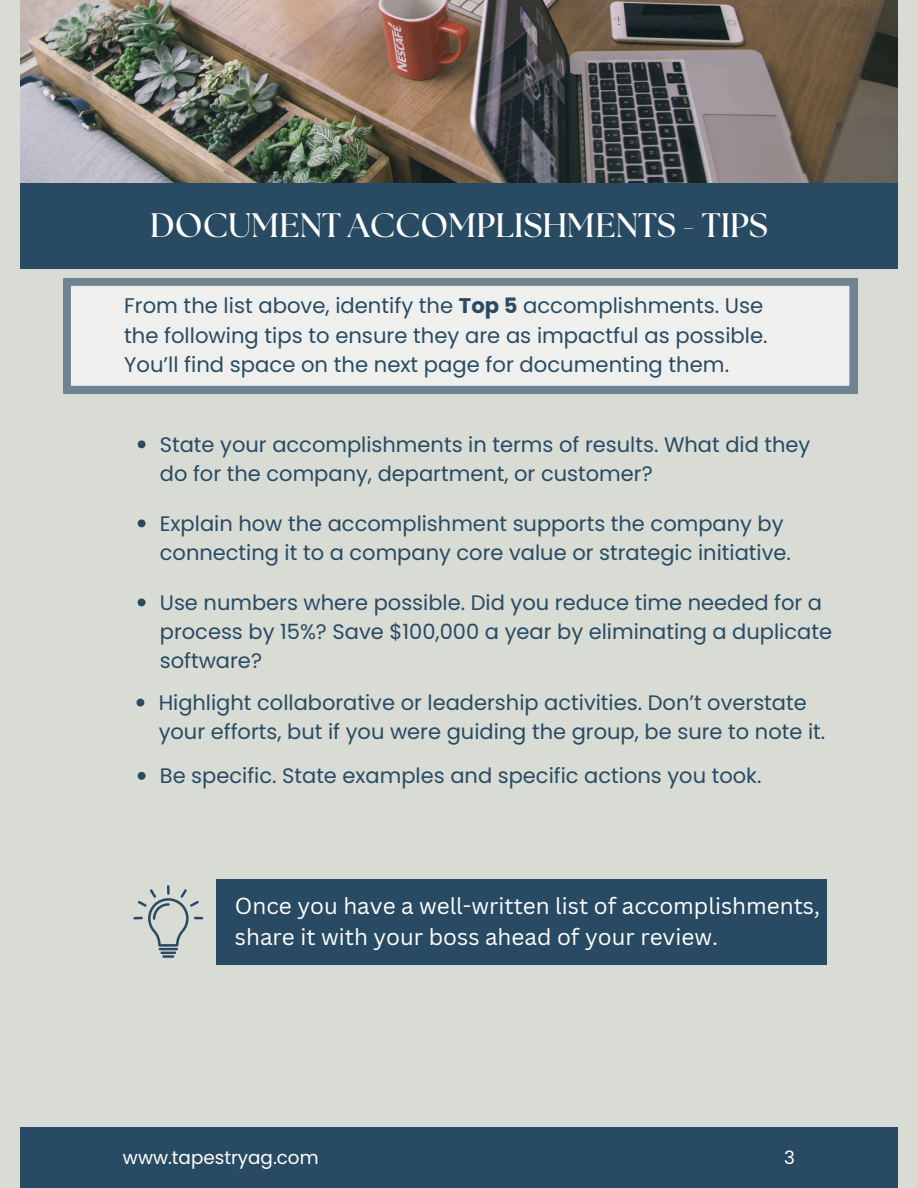
<style>
.page{position:relative;width:918px;height:1188px;background:#d9dbd5}
.page>*{position:absolute;margin:0;border:0;box-sizing:border-box;transform-origin:0 0}
.t1{font:700 33.9px "The Seasons";color:#fff}
.t2{font:22.5px/31.5px "Canva Sans";color:#fff}
.t3{font:21.15px/29.2px "Poppins";color:#284b63}
.t4{font:21px/29.2px "Poppins";color:#284b63}
.t5{font:18.3px "Poppins";color:#fff}
.s1{font-weight:700}
</style>
<div class="page">
<img style="left:20px;top:0;width:878px;height:184px">
<div style="left:20px;top:1127px;width:878px;height:61px;background:#284b63"></div>
<div style="left:20px;top:183px;width:877px;height:86px;background:#284b63"></div>
<svg style="left:63px;top:278px;width:794px;height:116px"></svg>
<svg style="left:138px;top:440px;width:8px;height:8px"></svg>
<svg style="left:138px;top:519px;width:8px;height:8px"></svg>
<svg style="left:138px;top:598px;width:8px;height:8px"></svg>
<svg style="left:136px;top:699px;width:8px;height:8px"></svg>
<svg style="left:138px;top:772px;width:8px;height:8px"></svg>
<div style="left:216px;top:879px;width:610px;height:85px;background:#284b63"></div>
<svg style="left:133px;top:885px;width:70px;height:73px"></svg>
<h1 class="t1" style="left:150px;top:203px;width:619px">DOCUMENT ACCOMPLISHMENTS - TIPS</h1>
<p class="t3" style="left:124px;top:291px;width:645px">From the list above, identify the <span class="s1">Top 5</span> accomplishments. Use the following tips to ensure they are as impactful as possible.<br>You’ll find space on the next page for documenting them.</p>
<p class="t4" style="left:160px;top:430px;width:652px">State your accomplishments in terms of results. What did they do for the company, department, or customer?</p>
<p class="t4" style="left:160px;top:509px;width:633px">Explain how the accomplishment supports the company by connecting it to a company core value or strategic initiative.</p>
<p class="t4" style="left:160px;top:588px;width:674px">Use numbers where possible. Did you reduce time needed for a process by 15%? Save $100,000 a year by eliminating a duplicate software?</p>
<p class="t4" style="left:159px;top:688px;width:668px">Highlight collaborative or leadership activities. Don’t overstate your efforts, but if you were guiding the group, be sure to note it.</p>
<p class="t4" style="left:160px;top:761px;width:603px">Be specific. State examples and specific actions you took.</p>
<p class="t2" style="left:235px;top:890px;width:587px">Once you have a well-written list of accomplishments, share it with your boss ahead of your review.</p>
<p class="t5" style="left:123px;top:1147px;width:197px">www.tapestryag.com</p>
<p class="t5" style="left:784px;top:1147px;width:12px">3</p>
</div>
